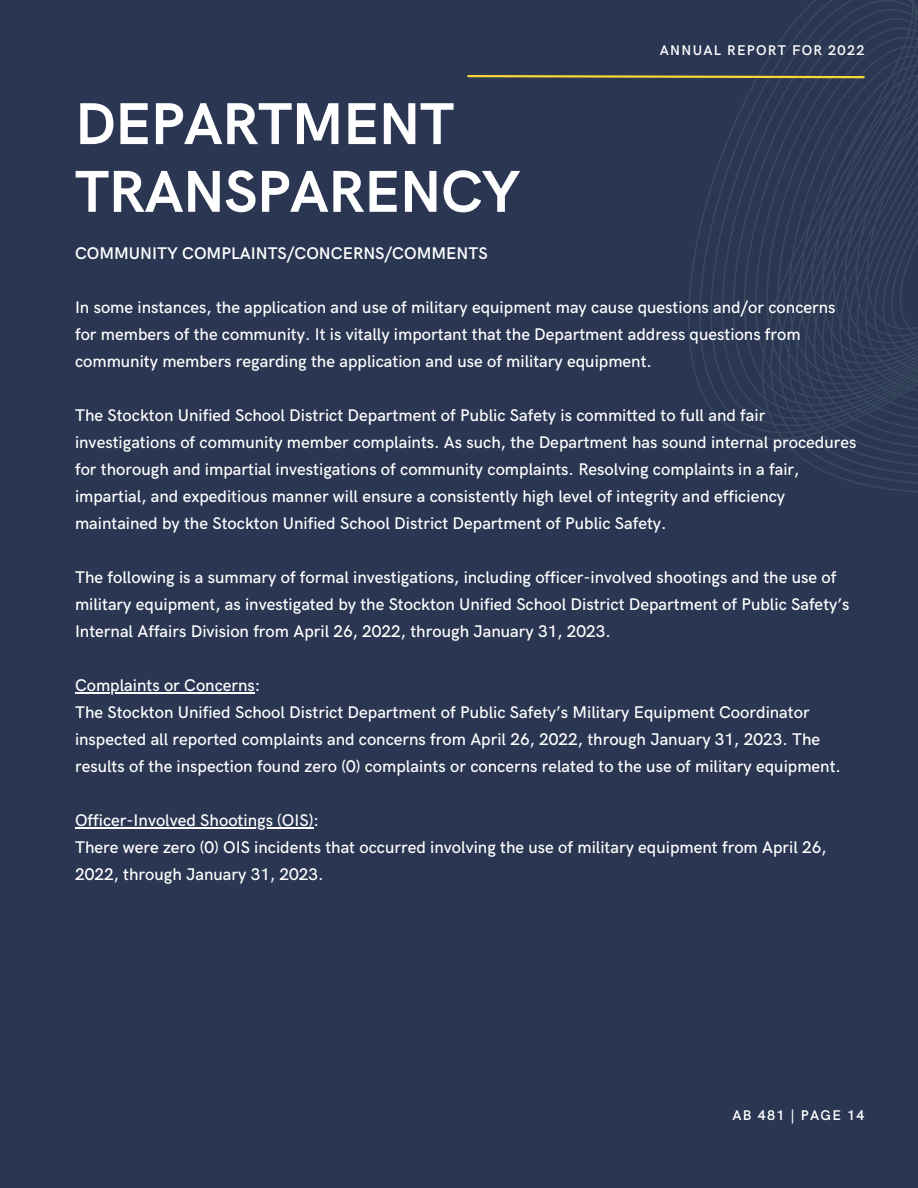
<style>
.page{position:relative;width:918px;height:1188px;background:#2a3652}
.page>*{position:absolute;margin:0;border:0;box-sizing:border-box;transform-origin:0 0}
.t1{font:700 59.25px/67.8px "HK Grotesk";letter-spacing:-.01em;color:#fff}
.t2{font:500 16.95px/27px "HK Grotesk";color:#fff}
.t3{font:600 16.95px "HK Grotesk";color:#fff}
.t4{font:600 14.1px "HK Grotesk";letter-spacing:.09em;color:#fff}
</style>
<div class="page">
<svg style="left:688px;top:0;width:230px;height:492px"></svg>
<svg style="left:467px;top:74px;width:400px;height:5px"></svg>
<hr style="left:75px;top:693px;width:180px;height:1px;background:#fff">
<hr style="left:75px;top:828px;width:238px;height:1px;background:#fff">
<h1 class="t1" style="left:75px;top:92px;width:447px">DEPARTMENT<br>TRANSPARENCY</h1>
<p class="t4" style="left:660px;top:42px;width:206px">ANNUAL REPORT FOR 2022</p>
<p class="t3" style="left:75px;top:244px;width:414px">COMMUNITY COMPLAINTS/CONCERNS/COMMENTS</p>
<p class="t2" style="left:75px;top:295px;width:762px">In some instances, the application and use of military equipment may cause questions and/or concerns for members of the community. It is vitally important that the Department address questions from community members regarding the application and use of military equipment.</p>
<p class="t2" style="left:75px;top:403px;width:783px">The Stockton Unified School District Department of Public Safety is committed to full and fair investigations of community member complaints. As such, the Department has sound internal procedures for thorough and impartial investigations of community complaints. Resolving complaints in a fair, impartial, and expeditious manner will ensure a consistently high level of integrity and efficiency maintained by the Stockton Unified School District Department of Public Safety.</p>
<p class="t2" style="left:75px;top:565px;width:776px">The following is a summary of formal investigations, including officer-involved shootings and the use of military equipment, as investigated by the Stockton Unified School District Department of Public Safety’s<br>Internal Affairs Division from April 26, 2022, through January 31, 2023.</p>
<p class="t2" style="left:75px;top:673px;width:767px">Complaints or Concerns:<br>The Stockton Unified School District Department of Public Safety’s Military Equipment Coordinator inspected all reported complaints and concerns from April 26, 2022, through January 31, 2023. The results of the inspection found zero (0) complaints or concerns related to the use of military equipment.</p>
<p class="t2" style="left:75px;top:808px;width:753px">Officer-Involved Shootings (OIS):<br>There were zero (0) OIS incidents that occurred involving the use of military equipment from April 26,<br>2022, through January 31, 2023.</p>
<p class="t4" style="left:733px;top:1108px;width:133px">AB 481 | PAGE 14</p>
</div>
